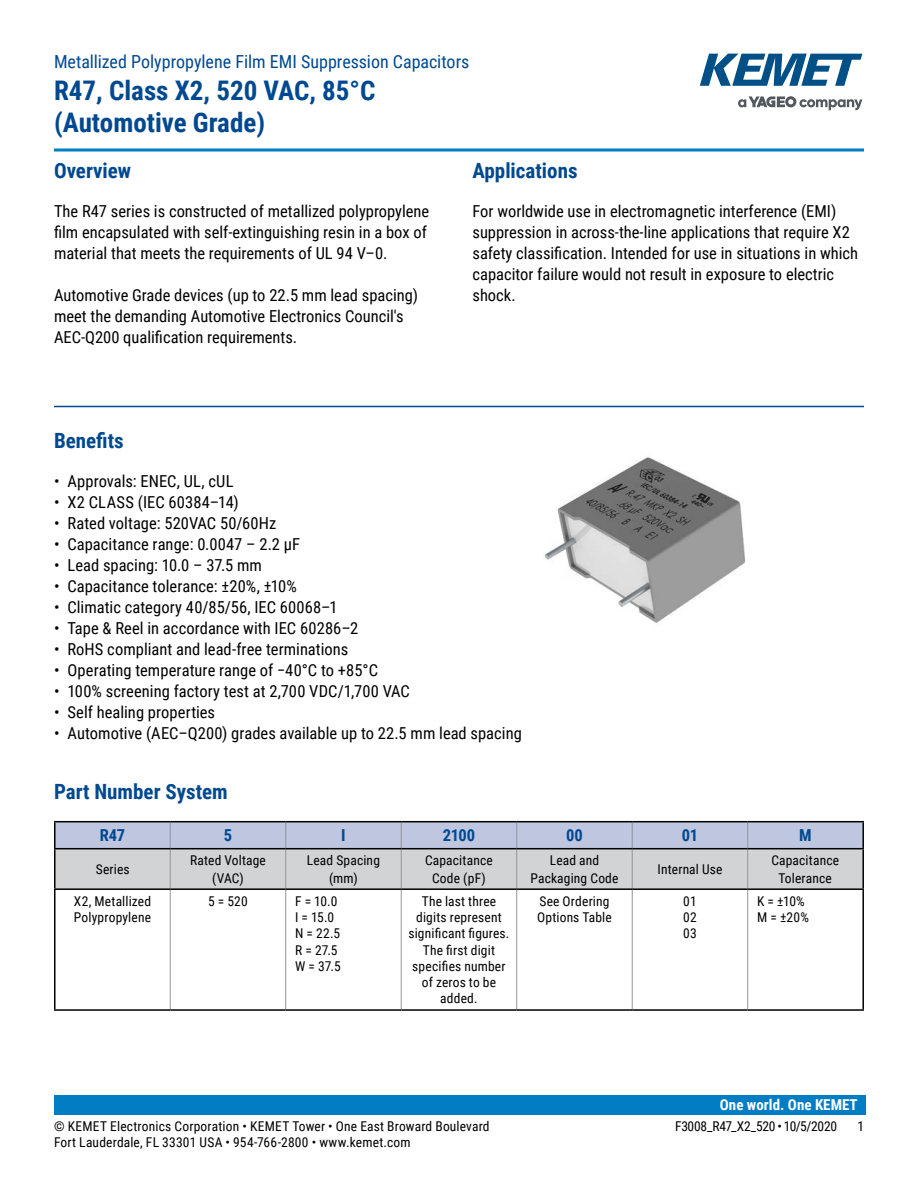
<style>
.page{position:relative;width:918px;height:1188px;background:#fff}
.page>*{position:absolute;margin:0;border:0;box-sizing:border-box;transform-origin:0 0}
.t1{font:700 27px/32.4px "Roboto Condensed";color:#004990}
.t2{font:700 21px "Roboto Condensed";color:#004990}
.t3{font:18px "Roboto Condensed";color:#004990}
.t4{font:16.5px/21px "Roboto Condensed";color:#000}
.t5{font:700 16.5px "Roboto Condensed";letter-spacing:-.015em;color:#004990}
.t6{font:700 15px "Roboto Condensed";color:#fff}
.t7{font:13.5px/16.2px "Roboto Condensed";letter-spacing:.015em;color:#000;text-align:center}
.t8{font:13.5px "Roboto Condensed";letter-spacing:-.025em;color:#000}
</style>
<div class="page">
<svg style="left:738px;top:96px;width:124px;height:14px"></svg>
<svg style="left:700px;top:54px;width:162px;height:32px"></svg>
<div style="left:54px;top:1095px;width:811px;height:20px;background:#007dc3"></div>
<svg style="left:54px;top:148px;width:810px;height:4px;background:#3f9dd1"></svg>
<hr style="left:54px;top:406px;width:810px;height:1px;background:#004990">
<svg style="left:56px;top:822px;width:806px;height:66px;background:#c6cad5"></svg>
<hr style="left:170px;top:849px;width:1px;height:39px;background:#939598">
<hr style="left:285px;top:849px;width:1px;height:39px;background:#939598">
<hr style="left:401px;top:849px;width:1px;height:39px;background:#939598">
<hr style="left:516px;top:849px;width:1px;height:39px;background:#939598">
<hr style="left:632px;top:849px;width:1px;height:39px;background:#939598">
<hr style="left:747px;top:849px;width:1px;height:39px;background:#939598">
<hr style="left:170px;top:890px;width:1px;height:119px;background:#939598">
<hr style="left:862px;top:822px;width:2px;height:26px;background:#000">
<hr style="left:54px;top:849px;width:2px;height:39px;background:#000">
<hr style="left:862px;top:849px;width:2px;height:39px;background:#000">
<hr style="left:54px;top:821px;width:116px;height:1px;background:#000">
<hr style="left:54px;top:822px;width:2px;height:26px;background:#000">
<hr style="left:170px;top:821px;width:116px;height:1px;background:#000">
<hr style="left:286px;top:821px;width:115px;height:1px;background:#000">
<hr style="left:401px;top:821px;width:116px;height:1px;background:#000">
<hr style="left:517px;top:821px;width:115px;height:1px;background:#000">
<hr style="left:632px;top:821px;width:116px;height:1px;background:#000">
<hr style="left:748px;top:821px;width:116px;height:1px;background:#000">
<hr style="left:54px;top:848px;width:116px;height:1px;background:#000">
<hr style="left:170px;top:848px;width:116px;height:1px;background:#000">
<hr style="left:286px;top:848px;width:115px;height:1px;background:#000">
<hr style="left:401px;top:848px;width:116px;height:1px;background:#000">
<hr style="left:517px;top:848px;width:115px;height:1px;background:#000">
<hr style="left:632px;top:848px;width:116px;height:1px;background:#000">
<hr style="left:748px;top:848px;width:116px;height:1px;background:#000">
<hr style="left:516px;top:890px;width:1px;height:119px;background:#939598">
<hr style="left:632px;top:890px;width:1px;height:119px;background:#939598">
<hr style="left:54px;top:888px;width:116px;height:2px;background:#000">
<hr style="left:54px;top:890px;width:2px;height:119px;background:#000">
<hr style="left:170px;top:888px;width:116px;height:2px;background:#000">
<hr style="left:401px;top:888px;width:116px;height:2px;background:#000">
<hr style="left:517px;top:888px;width:115px;height:2px;background:#000">
<hr style="left:632px;top:888px;width:116px;height:2px;background:#000">
<hr style="left:54px;top:1009px;width:116px;height:2px;background:#000">
<hr style="left:170px;top:1009px;width:116px;height:2px;background:#000">
<hr style="left:401px;top:1009px;width:116px;height:2px;background:#000">
<hr style="left:517px;top:1009px;width:115px;height:2px;background:#000">
<hr style="left:632px;top:1009px;width:116px;height:2px;background:#000">
<hr style="left:286px;top:888px;width:115px;height:2px;background:#000">
<hr style="left:286px;top:1009px;width:115px;height:2px;background:#000">
<hr style="left:285px;top:890px;width:1px;height:119px;background:#939598">
<hr style="left:401px;top:890px;width:1px;height:119px;background:#939598">
<hr style="left:748px;top:888px;width:116px;height:2px;background:#000">
<hr style="left:862px;top:890px;width:2px;height:119px;background:#000">
<hr style="left:748px;top:1009px;width:116px;height:2px;background:#000">
<hr style="left:747px;top:890px;width:1px;height:119px;background:#939598">
<img style="left:544px;top:457px;width:201px;height:166px">
<p class="t3" style="left:54px;top:48px;width:417px">Metallized Polypropylene Film EMI Suppression Capacitors</p>
<h1 class="t1" style="left:54px;top:73px;width:323px">R47, Class X2, 520 VAC, 85°C (Automotive Grade)</h1>
<p class="t2" style="left:54px;top:156px;width:79px">Overview</p>
<p class="t4" style="left:54px;top:200px;width:377px">The R47 series is constructed of metallized polypropylene film encapsulated with self-extinguishing resin in a box of material that meets the requirements of UL 94 V–0.</p>
<p class="t4" style="left:54px;top:284px;width:366px">Automotive Grade devices (up to 22.5 mm lead spacing) meet the demanding Automotive Electronics Council's<br>AEC-Q200 qualification requirements.</p>
<p class="t2" style="left:472px;top:156px;width:107px">Applications</p>
<p class="t4" style="left:472px;top:200px;width:387px">For worldwide use in electromagnetic interference (EMI) suppression in across-the-line applications that require X2 safety classification. Intended for use in situations in which capacitor failure would not result in exposure to electric shock.</p>
<p class="t2" style="left:54px;top:426px;width:71px">Benefits</p>
<p class="t4" style="left:54px;top:470px;width:181px">• Approvals: ENEC, UL, cUL</p>
<p class="t4" style="left:54px;top:491px;width:186px">• X2 CLASS (IEC 60384–14)</p>
<p class="t4" style="left:54px;top:512px;width:224px">• Rated voltage: 520VAC 50/60Hz</p>
<p class="t4" style="left:54px;top:533px;width:248px">• Capacitance range: 0.0047 – 2.2 µF</p>
<p class="t4" style="left:54px;top:554px;width:210px">• Lead spacing: 10.0 – 37.5 mm</p>
<p class="t4" style="left:54px;top:575px;width:245px">• Capacitance tolerance: ±20%, ±10%</p>
<p class="t4" style="left:54px;top:596px;width:285px">• Climatic category 40/85/56, IEC 60068–1</p>
<p class="t4" style="left:54px;top:617px;width:306px">• Tape &amp; Reel in accordance with IEC 60286–2</p>
<p class="t4" style="left:54px;top:638px;width:296px">• RoHS compliant and lead-free terminations</p>
<p class="t4" style="left:54px;top:659px;width:326px">• Operating temperature range of −40°C to +85°C</p>
<p class="t4" style="left:54px;top:680px;width:357px">• 100% screening factory test at 2,700 VDC/1,700 VAC</p>
<p class="t4" style="left:54px;top:701px;width:163px">• Self healing properties</p>
<p class="t4" style="left:54px;top:722px;width:469px">• Automotive (AEC–Q200) grades available up to 22.5 mm lead spacing</p>
<p class="t2" style="left:54px;top:777px;width:175px">Part Number System</p>
<p class="t5" style="left:100px;top:824px;width:27px">R47</p>
<p class="t5" style="left:224px;top:824px;width:10px">5</p>
<p class="t5" style="left:341px;top:824px;width:6px">I</p>
<p class="t5" style="left:443px;top:824px;width:34px">2100</p>
<p class="t5" style="left:566px;top:824px;width:18px">00</p>
<p class="t5" style="left:682px;top:824px;width:18px">01</p>
<p class="t5" style="left:799px;top:824px;width:14px">M</p>
<p class="t7" style="left:96px;top:861px;width:35px">Series</p>
<p class="t7" style="left:190px;top:851px;width:77px;line-height:18px">Rated Voltage (VAC)</p>
<p class="t7" style="left:307px;top:851px;width:75px;line-height:18px">Lead Spacing (mm)</p>
<p class="t7" style="left:425px;top:851px;width:69px;line-height:18px">Capacitance<br>Code (pF)</p>
<p class="t7" style="left:530px;top:851px;width:90px;line-height:18px">Lead and<br>Packaging Code</p>
<p class="t7" style="left:657px;top:861px;width:66px">Internal Use</p>
<p class="t7" style="left:771px;top:851px;width:69px;line-height:18px">Capacitance<br>Tolerance</p>
<p class="t7" style="left:74px;top:893px;width:79px;text-align:left">X2, Metallized<br>Polypropylene</p>
<p class="t7" style="left:208px;top:893px;width:41px">5 = 520</p>
<p class="t7" style="left:295px;top:893px;width:47px;text-align:left">F = 10.0<br>I = 15.0<br>N = 22.5<br>R = 27.5<br>W = 37.5</p>
<p class="t7" style="left:408px;top:893px;width:102px">The last three digits represent significant figures.<br>The first digit specifies number of zeros to be added.</p>
<p class="t7" style="left:537px;top:893px;width:76px;text-align:left">See Ordering<br>Options Table</p>
<p class="t7" style="left:683px;top:893px;width:15px;text-align:justify">01<br>02<br>03</p>
<p class="t7" style="left:757px;top:893px;width:53px;text-align:left">K = ±10%<br>M = ±20%</p>
<p class="t6" style="left:720px;top:1094px;width:139px">One world. One KEMET</p>
<p class="t7" style="left:54px;top:1117px;width:437px">© KEMET Electronics Corporation • KEMET Tower • One East Broward Boulevard</p>
<p class="t8" style="left:675px;top:1116px;width:163px">F3008_R47_X2_520 • 10/5/2020</p>
<p class="t7" style="left:857px;top:1117px;width:8px">1</p>
<p class="t7" style="left:54px;top:1133px;width:358px">Fort Lauderdale, FL 33301 USA • 954-766-2800 • www.kemet.com</p>
</div>
